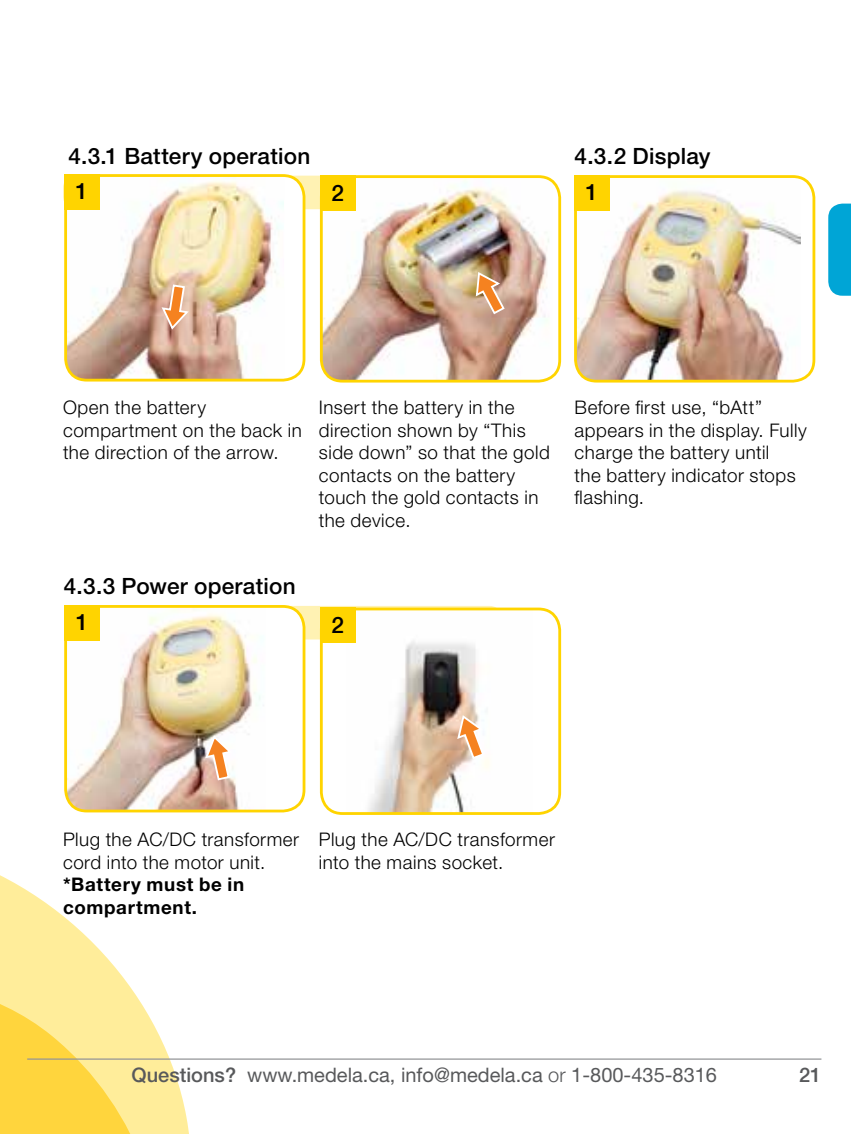
<style>
.page{position:relative;width:851px;height:1134px;background:#fff}
.page>*{position:absolute;margin:0;border:0;box-sizing:border-box;transform-origin:0 0}
.t1{font:500 22.5px "Helvetica Neue LT Std";letter-spacing:.01em;color:#000}
.t2{font:500 22.5px "Helvetica Neue LT Com";color:#000}
.t3{font:20px "Helvetica Neue LT Std";color:#58595b}
.t4{font:500 20px "Helvetica Neue LT Com";color:#58595b}
.t5{font:300 18.75px/22.5px "Helvetica Neue LT Std";letter-spacing:.025em;color:#000}
.t6{font:700 18.75px/22.5px "Helvetica Neue LT Std";letter-spacing:.035em;color:#000}
.s1{font-weight:500}
.s2{font-weight:300}
</style>
<div class="page">
<svg style="left:0;top:875px;width:180px;height:259px;fill:#ffed9a"></svg>
<hr style="left:27px;top:1058px;width:794px;height:2px;background:#939598">
<svg style="left:828px;top:204px;width:22px;height:92px;background:#0da9d8"></svg>
<svg style="left:63px;top:176px;width:437px;height:33px"></svg>
<svg style="left:86px;top:606px;width:415px;height:33px"></svg>
<div style="left:66px;top:176px;width:238px;height:204px;background:#fff;border-radius:21px"></div>
<img style="left:67px;top:181px;width:217px;height:199px">
<div style="left:64px;top:174px;width:241px;height:207px;border:3px solid #ffd400;border-radius:21px"></div>
<div style="left:64px;top:174px;width:36px;height:35px;background:#ffd400"></div>
<svg style="left:160px;top:283px;width:30px;height:48px"></svg>
<img style="left:577px;top:179px;width:223px;height:202px">
<div style="left:574px;top:175px;width:241px;height:207px;border:3px solid #ffd400;border-radius:21px"></div>
<div style="left:574px;top:175px;width:35px;height:35px;background:#ffd400"></div>
<img style="left:321px;top:178px;width:231px;height:203px">
<div style="left:320px;top:175px;width:241px;height:207px;border:3px solid #ffd400;border-radius:21px"></div>
<div style="left:320px;top:175px;width:35px;height:36px;background:#ffd400"></div>
<svg style="left:474px;top:271px;width:32px;height:45px"></svg>
<div style="left:66px;top:606px;width:238px;height:205px;background:#fff;border-radius:21px"></div>
<img style="left:67px;top:609px;width:194px;height:202px">
<div style="left:64px;top:605px;width:241px;height:207px;border:3px solid #ffd400;border-radius:21px"></div>
<div style="left:64px;top:605px;width:36px;height:35px;background:#ffd400"></div>
<svg style="left:203px;top:734px;width:31px;height:47px"></svg>
<img style="left:355px;top:612px;width:146px;height:199px">
<div style="left:320px;top:608px;width:241px;height:207px;border:3px solid #ffd400;border-radius:21px"></div>
<div style="left:320px;top:608px;width:35px;height:35px;background:#ffd400"></div>
<svg style="left:456px;top:714px;width:29px;height:46px"></svg>
<p class="t1" style="left:68px;top:143px;width:243px">4.3.1 Battery operation</p>
<p class="t2" style="left:76px;top:178px;width:14px">1</p>
<p class="t2" style="left:331px;top:179px;width:14px">2</p>
<p class="t1" style="left:574px;top:142px;width:137px">4.3.2 Display</p>
<p class="t2" style="left:585px;top:179px;width:14px">1</p>
<p class="t5" style="left:63px;top:396px;width:240px">Open the battery compartment on the back in the direction of the arrow.</p>
<p class="t5" style="left:319px;top:396px;width:232px">Insert the battery in the direction shown by “This side down” so that the gold contacts on the battery touch the gold contacts in the device.</p>
<p class="t5" style="left:574px;top:396px;width:234px">Before first use, “bAtt” appears in the display. Fully charge the battery until<br>the battery indicator stops flashing.</p>
<p class="t1" style="left:64px;top:573px;width:233px">4.3.3 Power operation</p>
<p class="t2" style="left:76px;top:609px;width:14px">1</p>
<p class="t2" style="left:331px;top:611px;width:14px">2</p>
<p class="t5" style="left:63px;top:828px;width:237px">Plug the AC/DC transformer cord into the motor unit.</p>
<p class="t6" style="left:63px;top:873px;width:183px">*Battery must be in compartment.</p>
<p class="t5" style="left:319px;top:828px;width:237px">Plug the AC/DC transformer into the mains socket.</p>
<p class="t3" style="left:131px;top:1063px;width:587px"><span class="s1">Questions?</span> www.medela.ca, info@medela.ca <span class="s2">or</span> 1-800-435-8316</p>
<p class="t4" style="left:799px;top:1063px;width:24px">21</p>
</div>
